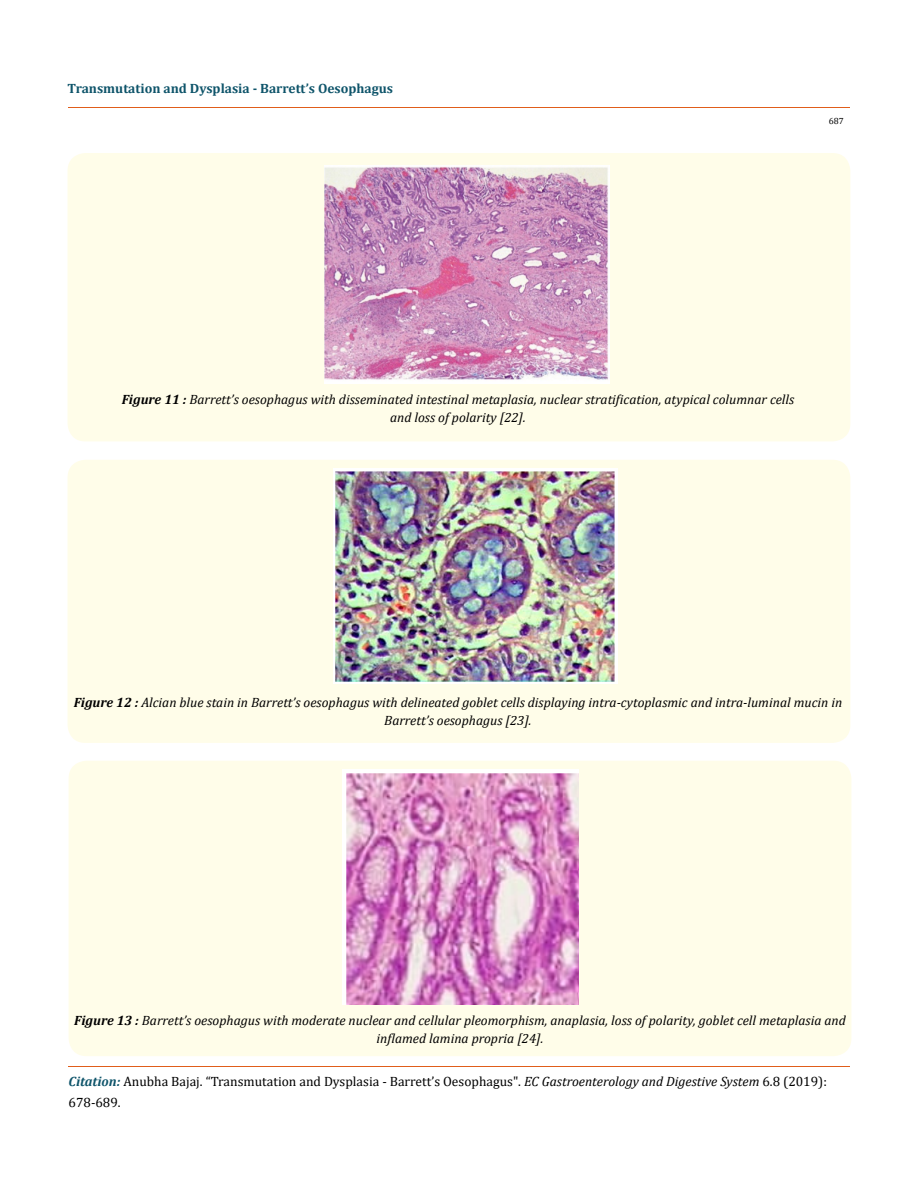
<style>
.page{position:relative;width:917px;height:1188px;background:#fff}
.page>*{position:absolute;margin:0;border:0;box-sizing:border-box;transform-origin:0 0}
.t1{font:italic 13.5px/18px "Cambria";color:#000;text-align:center}
.t2{font:13.5px/21px "Cambria";color:#000}
.t3{font:700 13.5px "Cambria";color:#0e546a}
.t4{font:9px "Cambria";color:#000}
.s1{font-weight:700}
.s2{font-weight:700;font-style:italic;color:#0e546a}
.s3{font-style:italic}
</style>
<div class="page">
<hr style="left:68px;top:108px;width:781px;height:1px;background:#e05d1a">
<hr style="left:68px;top:1066px;width:781px;height:1px;background:#e05d1a">
<div style="left:68px;top:153px;width:782px;height:288px;background:#fffde9;border-radius:18px"></div>
<img style="left:324px;top:166px;width:285px;height:218px">
<div style="left:68px;top:460px;width:782px;height:283px;background:#fffde9;border-radius:18px"></div>
<img style="left:333px;top:469px;width:284px;height:214px">
<div style="left:69px;top:761px;width:782px;height:295px;background:#fffde9;border-radius:18px"></div>
<img style="left:342px;top:769px;width:236px;height:236px">
<p class="t3" style="left:68px;top:78px;width:327px">Transmutation and Dysplasia - Barrett’s Oesophagus</p>
<p class="t4" style="left:828px;top:116px;width:16px">687</p>
<p class="t1" style="left:122px;top:390px;width:674px"><span class="s1">Figure 11 :</span> Barrett’s oesophagus with disseminated intestinal metaplasia, nuclear stratification, atypical columnar cells and loss of polarity [22].</p>
<p class="t1" style="left:74px;top:693px;width:770px"><span class="s1">Figure 12 :</span> Alcian blue stain in Barrett’s oesophagus with delineated goblet cells displaying intra-cytoplasmic and intra-luminal mucin in<br>Barrett’s oesophagus [23].</p>
<p class="t1" style="left:74px;top:1011px;width:773px"><span class="s1">Figure 13 :</span> Barrett’s oesophagus with moderate nuclear and cellular pleomorphism, anaplasia, loss of polarity, goblet cell metaplasia and inflamed lamina propria [24].</p>
<p class="t2" style="left:69px;top:1071px;width:760px"><span class="s2">Citation:</span> Anubha Bajaj. “Transmutation and Dysplasia - Barrett’s Oesophagus". <span class="s3">EC Gastroenterology and Digestive System</span> 6.8 (2019):<br>678-689.</p>
</div>
